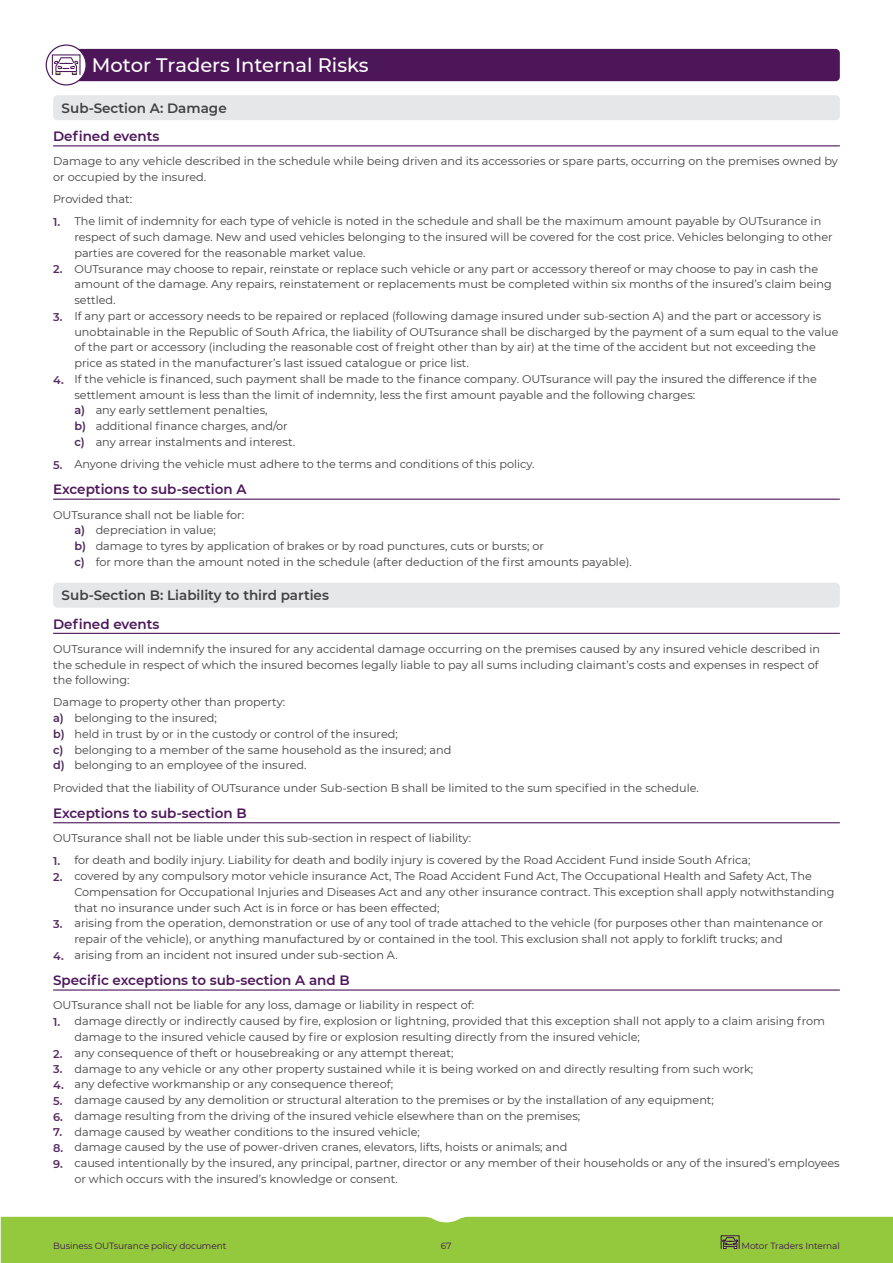
<style>
.page{position:relative;width:893px;height:1263px;background:#fff}
.page>*{position:absolute;margin:0;border:0;box-sizing:border-box;transform-origin:0 0}
.t1{font:500 19.5px "Montserrat";color:#fff}
.t2{font:600 13.5px "Montserrat";color:#4c1659}
.t3{font:600 13.5px "Montserrat";color:#414042}
.t4{font:11.25px/15.8px "Montserrat";color:#414042}
.t5{font:9px "Montserrat";letter-spacing:-.01em;color:#3d134c}
.s1{font-weight:600;color:#582a63}
.s2{font-weight:600;color:#4a2656}
</style>
<div class="page">
<div style="left:1px;top:1217px;width:892px;height:46px;background:#95c93d"></div>
<div style="left:721px;top:1235px;width:18px;height:14px;border:1px solid #3d134c"></div>
<div style="left:53px;top:49px;width:787px;height:32px;background:#4c1659;border-radius:4px"></div>
<div style="left:53px;top:95px;width:787px;height:25px;background:#e6e7e8;border-radius:4px"></div>
<hr style="left:53px;top:145px;width:787px;height:1px;background:#4c1659">
<hr style="left:53px;top:499px;width:787px;height:1px;background:#4c1659">
<div style="left:53px;top:583px;width:787px;height:25px;background:#e6e7e8;border-radius:4px"></div>
<hr style="left:53px;top:633px;width:787px;height:1px;background:#4c1659">
<hr style="left:53px;top:822px;width:787px;height:1px;background:#4c1659">
<hr style="left:53px;top:989px;width:787px;height:1px;background:#4c1659">
<svg style="left:46px;top:45px;width:40px;height:40px"></svg>
<div style="left:46px;top:44px;width:41px;height:42px;border:1px solid #4c1659;border-radius:50%"></div>
<svg style="left:54px;top:56px;width:25px;height:20px"></svg>
<div style="left:52px;top:54px;width:29px;height:21px;border:1px solid #4c1659"></div>
<h1 class="t1" style="left:92px;top:51px;width:278px">Motor Traders Internal Risks</h1>
<p class="t3" style="left:62px;top:98px;width:167px">Sub-Section A: Damage</p>
<p class="t2" style="left:53px;top:127px;width:108px">Defined events</p>
<p class="t4" style="left:53px;top:153px;width:786px">Damage to any vehicle described in the schedule while being driven and its accessories or spare parts, occurring on the premises owned by or occupied by the insured.</p>
<p class="t4" style="left:53px;top:191px;width:80px">Provided that:</p>
<p class="t4" style="left:74px;top:213px;width:760px;text-indent:-21px"><span class="s1">1.</span> The limit of indemnity for each type of vehicle is noted in the schedule and shall be the maximum amount payable by OUTsurance in respect of such damage. New and used vehicles belonging to the insured will be covered for the cost price. Vehicles belonging to other parties are covered for the reasonable market value.</p>
<p class="t4" style="left:74px;top:260px;width:759px;text-indent:-21px"><span class="s1">2.</span> OUTsurance may choose to repair, reinstate or replace such vehicle or any part or accessory thereof or may choose to pay in cash the amount of the damage. Any repairs, reinstatement or replacements must be completed within six months of the insured’s claim being settled.</p>
<p class="t4" style="left:74px;top:308px;width:766px;text-indent:-21px"><span class="s1">3.</span> If any part or accessory needs to be repaired or replaced (following damage insured under sub-section A) and the part or accessory is unobtainable in the Republic of South Africa, the liability of OUTsurance shall be discharged by the payment of a sum equal to the value of the part or accessory (including the reasonable cost of freight other than by air) at the time of the accident but not exceeding the price as stated in the manufacturer’s last issued catalogue or price list.</p>
<p class="t4" style="left:74px;top:371px;width:744px;text-indent:-21px"><span class="s1">4.</span> If the vehicle is financed, such payment shall be made to the finance company. OUTsurance will pay the insured the difference if the settlement amount is less than the limit of indemnity, less the first amount payable and the following charges:<br><span class="s2">a)</span> any early settlement penalties,<br><span class="s2">b)</span> additional finance charges, and/or<br><span class="s2">c)</span> any arrear instalments and interest.</p>
<p class="t4" style="left:53px;top:456px;width:483px"><span class="s1">5.</span> Anyone driving the vehicle must adhere to the terms and conditions of this policy.</p>
<p class="t2" style="left:53px;top:480px;width:195px">Exceptions to sub-section A</p>
<p class="t4" style="left:74px;top:506px;width:559px;text-indent:-21px">OUTsurance shall not be liable for:<br><span class="s2">a)</span> depreciation in value;<br><span class="s2">b)</span> damage to tyres by application of brakes or by road punctures, cuts or bursts; or<br><span class="s2">c)</span> for more than the amount noted in the schedule (after deduction of the first amounts payable).</p>
<p class="t3" style="left:62px;top:586px;width:269px">Sub-Section B: Liability to third parties</p>
<p class="t2" style="left:53px;top:614px;width:108px">Defined events</p>
<p class="t4" style="left:53px;top:640px;width:768px;text-align:justify">OUTsurance will indemnify the insured for any accidental damage occurring on the premises caused by any insured vehicle described in the schedule in respect of which the insured becomes legally liable to pay all sums including claimant’s costs and expenses in respect of the following:</p>
<p class="t4" style="left:53px;top:694px;width:400px">Damage to property other than property:<br><span class="s2">a)</span> belonging to the insured;<br><span class="s2">b)</span> held in trust by or in the custody or control of the insured;<br><span class="s2">c)</span> belonging to a member of the same household as the insured; and <span class="s2">d)</span> belonging to an employee of the insured.</p>
<p class="t4" style="left:53px;top:779px;width:647px">Provided that the liability of OUTsurance under Sub-section B shall be limited to the sum specified in the schedule.</p>
<p class="t2" style="left:53px;top:803px;width:195px">Exceptions to sub-section B</p>
<p class="t4" style="left:53px;top:830px;width:419px">OUTsurance shall not be liable under this sub-section in respect of liability:</p>
<p class="t4" style="left:53px;top:852px;width:699px"><span class="s1">1.</span> for death and bodily injury. Liability for death and bodily injury is covered by the Road Accident Fund inside South Africa;</p>
<p class="t4" style="left:74px;top:868px;width:762px;text-indent:-21px"><span class="s1">2.</span> covered by any compulsory motor vehicle insurance Act, The Road Accident Fund Act, The Occupational Health and Safety Act, The<br>Compensation for Occupational Injuries and Diseases Act and any other insurance contract. This exception shall apply notwithstanding that no insurance under such Act is in force or has been effected;</p>
<p class="t4" style="left:74px;top:915px;width:750px;text-indent:-21px"><span class="s1">3.</span> arising from the operation, demonstration or use of any tool of trade attached to the vehicle (for purposes other than maintenance or repair of the vehicle), or anything manufactured by or contained in the tool. This exclusion shall not apply to forklift trucks; and</p>
<p class="t4" style="left:53px;top:946px;width:346px"><span class="s1">4.</span> arising from an incident not insured under sub-section A.</p>
<p class="t2" style="left:53px;top:971px;width:298px">Specific exceptions to sub-section A and B</p>
<p class="t4" style="left:53px;top:997px;width:423px">OUTsurance shall not be liable for any loss, damage or liability in respect of:</p>
<p class="t4" style="left:74px;top:1013px;width:752px;text-indent:-21px"><span class="s1">1.</span> damage directly or indirectly caused by fire, explosion or lightning, provided that this exception shall not apply to a claim arising from damage to the insured vehicle caused by fire or explosion resulting directly from the insured vehicle;</p>
<p class="t4" style="left:53px;top:1044px;width:402px"><span class="s1">2.</span> any consequence of theft or housebreaking or any attempt thereat;</p>
<p class="t4" style="left:53px;top:1060px;width:702px"><span class="s1">3.</span> damage to any vehicle or any other property sustained while it is being worked on and directly resulting from such work;</p>
<p class="t4" style="left:53px;top:1076px;width:342px"><span class="s1">4.</span> any defective workmanship or any consequence thereof;</p>
<p class="t4" style="left:53px;top:1092px;width:662px"><span class="s1">5.</span> damage caused by any demolition or structural alteration to the premises or by the installation of any equipment;</p>
<p class="t4" style="left:53px;top:1107px;width:529px"><span class="s1">6.</span> damage resulting from the driving of the insured vehicle elsewhere than on the premises;</p>
<p class="t4" style="left:53px;top:1123px;width:368px"><span class="s1">7.</span> damage caused by weather conditions to the insured vehicle;</p>
<p class="t4" style="left:53px;top:1139px;width:516px"><span class="s1">8.</span> damage caused by the use of power-driven cranes, elevators, lifts, hoists or animals; and</p>
<p class="t4" style="left:74px;top:1155px;width:767px;text-indent:-21px"><span class="s1">9.</span> caused intentionally by the insured, any principal, partner, director or any member of their households or any of the insured’s employees or which occurs with the insured’s knowledge or consent.</p>
<p class="t5" style="left:53px;top:1239px;width:175px">Business OUTsurance policy document</p>
<p class="t5" style="left:441px;top:1239px;width:12px">67</p>
<p class="t5" style="left:741px;top:1239px;width:100px">Motor Traders Internal</p>
</div>
